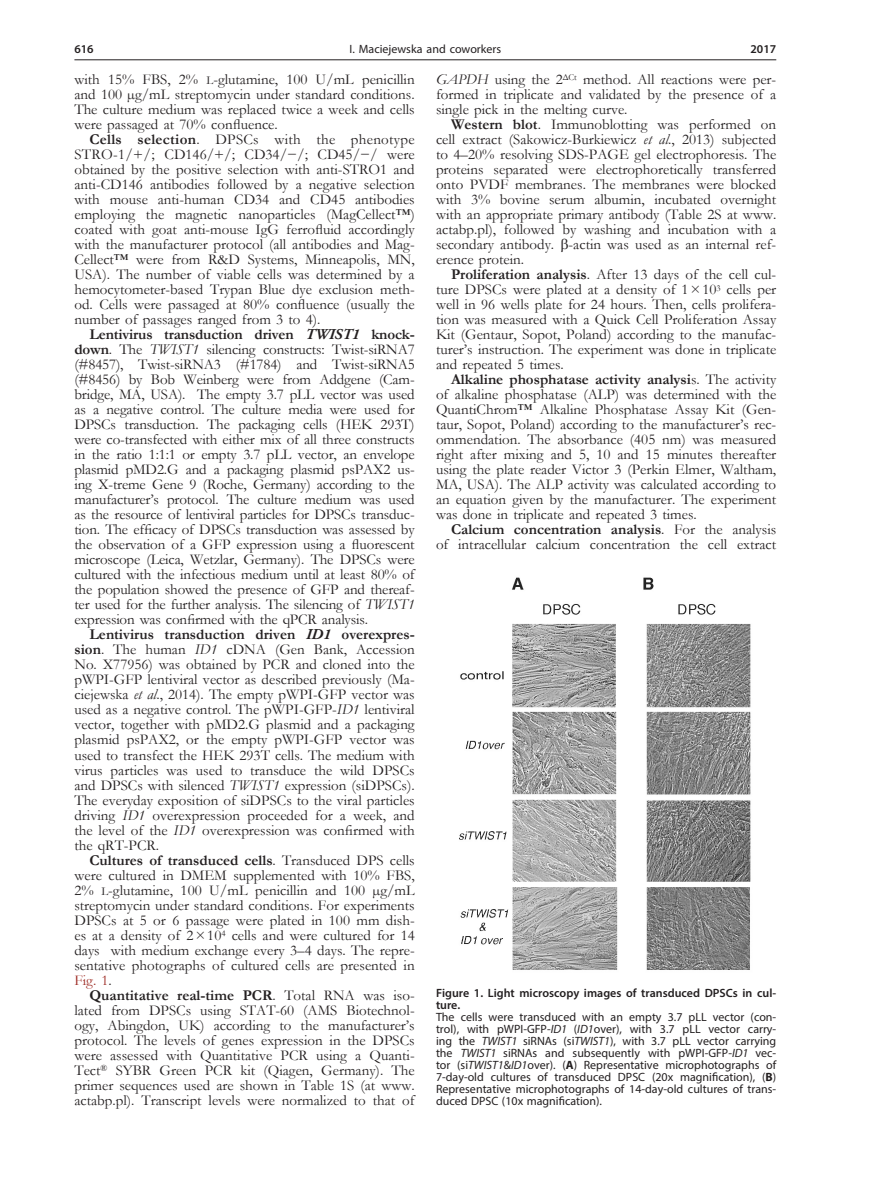
<style>
.page{position:relative;width:872px;height:1191px;background:#fff}
.page>*{position:absolute;margin:0;border:0;box-sizing:border-box;transform-origin:0 0}
.Body_tekst{font:15px/15px "Garamond";color:#231f20;text-align:justify}
.Figure_1{font:12px/12px "Myriad Pro";color:#231f20;text-align:justify}
.Figure{font:600 12px/12px "Myriad Pro";color:#231f20}
.Pagina{font:600 12px "Myriad Pro";color:#231f20}
.s1{font-family:"Garamond SC800";font-size:12px}
.s2{font-weight:700}
.s3{font-family:"Adobe Garamond Pro";font-weight:700;font-style:italic}
.s4{font-style:italic}
.s5{color:#9f2d26}
</style>
<div class="page">
<hr style="left:74px;top:59px;width:702px;height:1px;background:#231f20">
<img style="left:459px;top:577px;width:292px;height:393px">
<p class="Pagina" style="left:74px;top:42px;width:21px">616</p>
<p class="Figure_1" style="left:349px;top:43px;width:153px">I. Maciejewska and coworkers</p>
<p class="Pagina" style="left:750px;top:42px;width:27px">2017</p>
<p class="Body_tekst" style="left:74px;top:72px;width:342px">with 15% FBS, 2% <span class="s1">l</span>-glutamine, 100 U/mL penicillin and 100 µg/mL streptomycin under standard conditions.<br>The culture medium was replaced twice a week and cells were passaged at 70% confluence.</p>
<p class="Body_tekst" style="left:74px;top:132px;width:342px;text-indent:15px"><span class="s2">Cells selection</span>. DPSCs with the phenotype STRO-1/+/; CD146/+/; CD34/−/; CD45/−/ were obtained by the positive selection with anti-STRO1 and anti-CD146 antibodies followed by a negative selection with mouse anti-human CD34 and CD45 antibodies employing the magnetic nanoparticles (MagCellect™) coated with goat anti-mouse IgG ferrofluid accordingly with the manufacturer protocol (all antibodies and Mag-Cellect™ were from R&amp;D Systems, Minneapolis, MN, USA). The number of viable cells was determined by a hemocytometer-based Trypan Blue dye exclusion meth&shy;od. Cells were passaged at 80% confluence (usually the number of passages ranged from 3 to 4).</p>
<p class="Body_tekst" style="left:74px;top:327px;width:342px;text-indent:15px"><span class="s2">Lentivirus transduction driven</span> <span class="s3">TWIST1</span> <span class="s2">knock&shy;down</span>. The <span class="s4">TWIST1</span> silencing constructs: Twist-siRNA7 (#8457), Twist-siRNA3 (#1784) and Twist-siRNA5 (#8456) by Bob Weinberg were from Addgene (Cam&shy;bridge, MA, USA). The empty 3.7 pLL vector was used as a negative control. The culture media were used for DPSCs transduction. The packaging cells (HEK 293T) were co-transfected with either mix of all three constructs in the ratio 1:1:1 or empty 3.7 pLL vector, an envelope plasmid pMD2.G and a packaging plasmid psPAX2 us&shy;ing X-treme Gene 9 (Roche, Germany) according to the manufacturer’s protocol. The culture medium was used as the resource of lentiviral particles for DPSCs transduc&shy;tion. The efficacy of DPSCs transduction was assessed by the observation of a GFP expression using a fluorescent microscope (Leica, Wetzlar, Germany). The DPSCs were cultured with the infectious medium until at least 80% of the population showed the presence of GFP and thereaf&shy;ter used for the further analysis. The silencing of <span class="s4">TWIST1 </span>expression was confirmed with the qPCR analysis.</p>
<p class="Body_tekst" style="left:74px;top:627px;width:342px;text-indent:15px"><span class="s2">Lentivirus transduction driven</span> <span class="s3">ID1</span> <span class="s2">overexpres&shy;sion</span>. The human <span class="s4">ID1</span> cDNA (Gen Bank, Accession No. X77956) was obtained by PCR and cloned into the pWPI-GFP lentiviral vector as described previously (Ma&shy;ciejewska <span class="s4">et al</span>., 2014). The empty pWPI-GFP vector was used as a negative control. The pWPI-GFP-<span class="s4">ID1</span> lentiviral vector, together with pMD2.G plasmid and a packaging plasmid psPAX2, or the empty pWPI-GFP vector was used to transfect the HEK 293T cells. The medium with virus particles was used to transduce the wild DPSCs and DPSCs with silenced <span class="s4">TWIST1</span> expression (siDPSCs).<br>The everyday exposition of siDPSCs to the viral particles driving <span class="s4">ID1</span> overexpression proceeded for a week, and the level of the <span class="s4">ID1</span> overexpression was confirmed with the qRT-PCR.</p>
<p class="Body_tekst" style="left:74px;top:852px;width:342px;text-indent:15px"><span class="s2">Cultures of transduced cells</span>. Transduced DPS cells were cultured in DMEM supplemented with 10% FBS, 2% <span class="s1">l</span>-glutamine, 100 U/mL penicillin and 100 µg/mL streptomycin under standard conditions. For experiments DPSCs at 5 or 6 passage were plated in 100 mm dish&shy;es at a density of 2×10<sup>4</sup> cells and were cultured for 14 days with medium exchange every 3–4 days. The repre&shy;sentative photographs of cultured cells are presented in <span class="s5">Fig. 1</span>.</p>
<p class="Body_tekst" style="left:74px;top:987px;width:342px;text-indent:15px"><span class="s2">Quantitative real-time PCR</span>. Total RNA was iso&shy;lated from DPSCs using STAT-60 (AMS Biotechnol&shy;ogy, Abingdon, UK) according to the manufacturer’s protocol. The levels of genes expression in the DPSCs were assessed with Quantitative PCR using a Quanti-Tect<sup>®</sup> SYBR Green PCR kit (Qiagen, Germany). The primer sequences used are shown in Table 1S (at www. actabp.pl). Transcript levels were normalized to that of</p>
<p class="Body_tekst" style="left:436px;top:72px;width:342px"><span class="s4">GAPDH</span> using the 2<sup>ΔCt</sup> method. All reactions were per&shy;formed in triplicate and validated by the presence of a single pick in the melting curve.</p>
<p class="Body_tekst" style="left:436px;top:117px;width:342px;text-indent:15px"><span class="s2">Western blot</span>. Immunoblotting was performed on cell extract (Sakowicz-Burkiewicz <span class="s4">et al</span>., 2013) subjected to 4–20% resolving SDS-PAGE gel electrophoresis. The proteins separated were electrophoretically transferred onto PVDF membranes. The membranes were blocked with 3% bovine serum albumin, incubated overnight with an appropriate primary antibody (Table 2S at www. actabp.pl), followed by washing and incubation with a secondary antibody. -actin was used as an internal ref&shy;erence protein.</p>
<p class="Body_tekst" style="left:436px;top:267px;width:342px;text-indent:15px"><span class="s2">Proliferation analysis</span>. After 13 days of the cell cul&shy;ture DPSCs were plated at a density of 1×10<sup>3</sup> cells per well in 96 wells plate for 24 hours. Then, cells prolifera&shy;tion was measured with a Quick Cell Proliferation Assay Kit (Gentaur, Sopot, Poland) according to the manufac&shy;turer’s instruction. The experiment was done in triplicate and repeated 5 times.</p>
<p class="Body_tekst" style="left:436px;top:372px;width:342px;text-indent:15px"><span class="s2">Alkaline phosphatase activity analysi</span>s. The activity of alkaline phosphatase (ALP) was determined with the QuantiChrom™ Alkaline Phosphatase Assay Kit (Gen&shy;taur, Sopot, Poland) according to the manufacturer’s rec&shy;ommendation. The absorbance (405 nm) was measured right after mixing and 5, 10 and 15 minutes thereafter using the plate reader Victor 3 (Perkin Elmer, Waltham, MA, USA). The ALP activity was calculated according to an equation given by the manufacturer. The experiment was done in triplicate and repeated 3 times.</p>
<p class="Body_tekst" style="left:436px;top:522px;width:342px;text-align:right"><span class="s2">Calcium concentration analysis</span>. For the analysis of intracellular calcium concentration the cell extract</p>
<p class="Figure" style="left:436px;top:986px;width:342px">Figure 1. Light microscopy images of transduced DPSCs in cul&shy;ture.</p>
<p class="Figure_1" style="left:436px;top:1011px;width:342px">The cells were transduced with an empty 3.7 pLL vector (con&shy;trol), with pWPI-GFP-<span class="s4">ID1</span> (<span class="s4">ID1</span>over), with 3.7 pLL vector carry&shy;ing the <span class="s4">TWIST1</span> siRNAs (si<span class="s4">TWIST1</span>), with 3.7 pLL vector carrying the <span class="s4">TWIST1</span> siRNAs and subsequently with pWPI-GFP-<span class="s4">ID1</span> vec&shy;tor (si<span class="s4">TWIST1</span>&amp;<span class="s4">ID1</span>over). (<span class="s2">A</span>) Representative microphotographs of 7-day-old cultures of transduced DPSC (20x magnification), (<span class="s2">B</span>)<br>Representative microphotographs of 14-day-old cultures of trans&shy;duced DPSC (10x magnification).</p>
</div>
